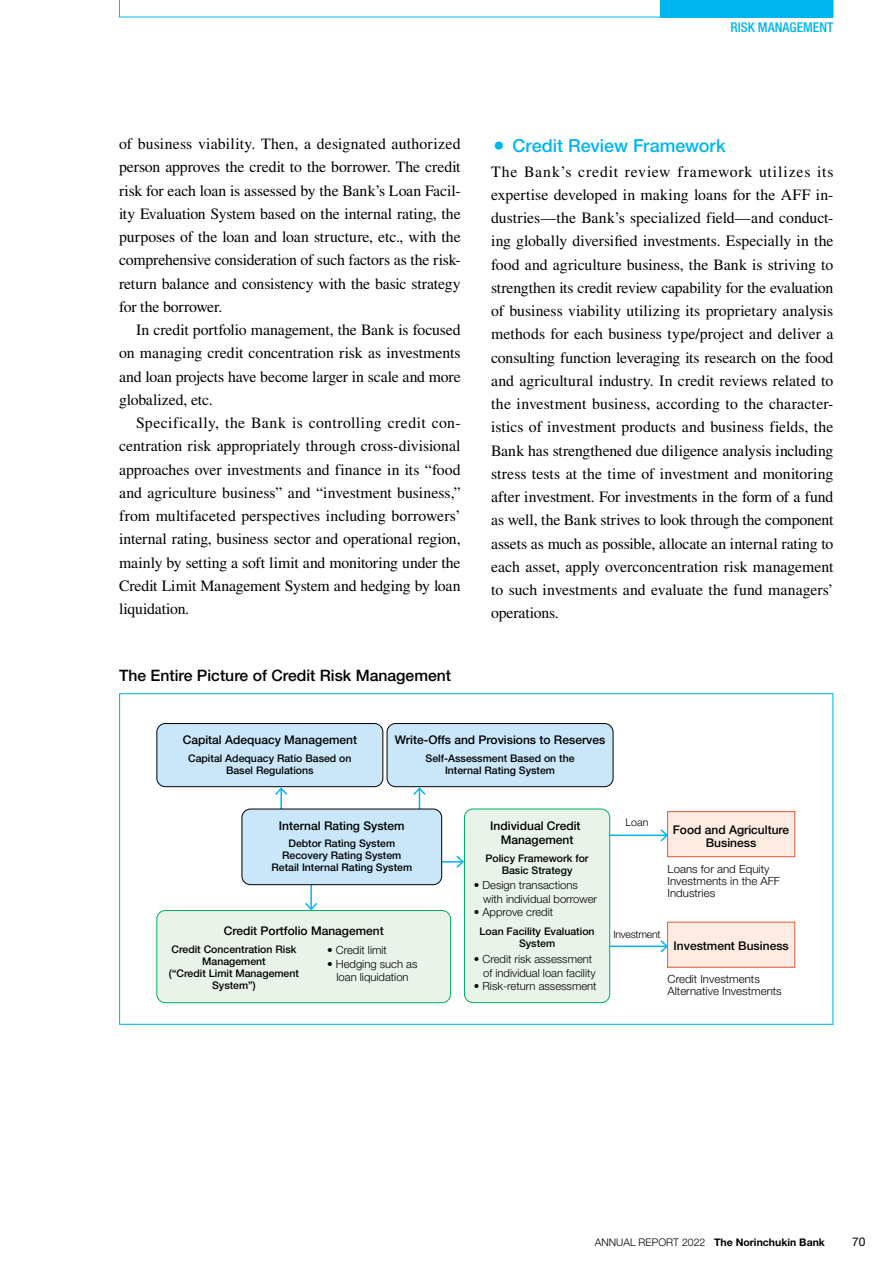
<style>
.page{position:relative;width:893px;height:1263px;background:#fff}
.page>*{position:absolute;margin:0;border:0;box-sizing:border-box;transform-origin:0 0}
.t1{font:500 18px "Helvetica Neue LT Std";color:#00b5ee}
.t2{font:15.75px/23.2px "Times LT Std";letter-spacing:-.01em;color:#000;text-align:justify}
.t3{font:500 15.75px "Helvetica Neue LT Std";color:#000}
.t4{font:500 condensed 13.5px "Helvetica Neue LT Std";color:#00b5ee}
.t5{font:500 12px/13.5px "Helvetica Neue LT Std";color:#000;text-align:center}
.t6{font:12px "Helvetica Neue LT Std";color:#000}
.t7{font:300 11.25px/13.5px "Helvetica Neue LT Std";color:#000}
.t8{font:500 10.5px/12px "Helvetica Neue LT Std";color:#000;text-align:center}
.t9{font:700 10.5px "Helvetica Neue LT Std";color:#000}
.t10{font:300 10.5px "Helvetica Neue LT Std";letter-spacing:-.025em;color:#000}
.s1{font-family:"Iwa UCDA Goth Std";font-size:9px}
.s2{font-weight:300}
</style>
<div class="page">
<svg style="left:119px;top:0;width:541px;height:17px"></svg>
<div style="left:660px;top:0;width:173px;height:17px;background:#00b5ee"></div>
<div style="left:157px;top:723px;width:226px;height:64px;background:#cae7fa;border-radius:9px"></div>
<div style="left:157px;top:723px;width:226px;height:64px;border:1px solid #000;border-radius:9px"></div>
<div style="left:387px;top:723px;width:226px;height:64px;background:#cae7fa;border-radius:9px"></div>
<div style="left:387px;top:723px;width:226px;height:64px;border:1px solid #000;border-radius:9px"></div>
<div style="left:668px;top:812px;width:127px;height:45px;background:#feece2"></div>
<div style="left:667px;top:811px;width:128px;height:46px;border:1px solid #e6563a"></div>
<hr style="left:280px;top:789px;width:2px;height:20px;background:#00b5ee">
<svg style="left:275px;top:787px;width:12px;height:8px"></svg>
<hr style="left:310px;top:885px;width:2px;height:24px;background:#00b5ee">
<svg style="left:305px;top:903px;width:12px;height:7px"></svg>
<svg style="left:442px;top:856px;width:22px;height:12px"></svg>
<hr style="left:610px;top:945px;width:56px;height:2px;background:#00b5ee">
<svg style="left:660px;top:940px;width:7px;height:12px"></svg>
<hr style="left:610px;top:834px;width:56px;height:2px;background:#00b5ee">
<svg style="left:660px;top:829px;width:8px;height:12px"></svg>
<svg style="left:413px;top:787px;width:13px;height:22px"></svg>
<div style="left:242px;top:809px;width:200px;height:76px;background:#cae7fa;border-radius:9px"></div>
<div style="left:242px;top:809px;width:200px;height:76px;border:1px solid #000;border-radius:9px"></div>
<div style="left:157px;top:910px;width:294px;height:93px;background:#eaf3ea;border-radius:9px"></div>
<div style="left:157px;top:910px;width:294px;height:93px;border:1px solid #00ad63;border-radius:9px"></div>
<div style="left:464px;top:809px;width:146px;height:194px;background:#eaf3ea;border-radius:9px"></div>
<div style="left:464px;top:809px;width:146px;height:194px;border:1px solid #00ad63;border-radius:9px"></div>
<div style="left:668px;top:922px;width:127px;height:45px;background:#feece2"></div>
<div style="left:667px;top:922px;width:128px;height:45px;border:1px solid #e6563a"></div>
<p class="t4" style="left:730px;top:19px;width:104px">RISK MANAGEMENT</p>
<p class="t2" style="left:119px;top:132px;width:343px">of business viability. Then, a designated authorized person approves the credit to the borrower. The credit risk for each loan is assessed by the Bank’s Loan Facil&shy;ity Evaluation System based on the internal rating, the purposes of the loan and loan structure, etc., with the comprehensive consideration of such factors as the risk&shy;return balance and consistency with the basic strategy for the borrower.</p>
<p class="t2" style="left:119px;top:318px;width:343px;text-indent:17px">In credit portfolio management, the Bank is focused on managing credit concentration risk as investments and loan projects have become larger in scale and more globalized, etc.</p>
<p class="t2" style="left:119px;top:411px;width:343px;text-indent:17px">Specifically, the Bank is controlling credit con&shy;centration risk appropriately through cross-divisional approaches over investments and finance in its “food and agriculture business” and “investment business,” from multifaceted perspectives including borrowers’ internal rating, business sector and operational region, mainly by setting a soft limit and monitoring under the Credit Limit Management System and hedging by loan liquidation.</p>
<p class="t3" style="left:119px;top:666px;width:334px">The Entire Picture of Credit Risk Management</p>
<p class="t1" style="left:495px;top:134px;width:233px"><span class="s1">●</span> Credit Review Framework</p>
<p class="t2" style="left:491px;top:160px;width:344px">The Bank’s credit review framework utilizes its expertise developed in making loans for the AFF in&shy;dustries—the Bank’s specialized field—and conduct&shy;ing globally diversified investments. Especially in the food and agriculture business, the Bank is striving to strengthen its credit review capability for the evaluation of business viability utilizing its proprietary analysis methods for each business type/project and deliver a consulting function leveraging its research on the food and agricultural industry. In credit reviews related to the investment business, according to the character&shy;istics of investment products and business fields, the Bank has strengthened due diligence analysis including stress tests at the time of investment and monitoring after investment. For investments in the form of a fund as well, the Bank strives to look through the component assets as much as possible, allocate an internal rating to each asset, apply overconcentration risk management to such investments and evaluate the fund managers’ operations.</p>
<p class="t5" style="left:183px;top:732px;width:176px">Capital Adequacy Management</p>
<p class="t8" style="left:188px;top:752px;width:165px">Capital Adequacy Ratio Based on<br>Basel Regulations</p>
<p class="t5" style="left:395px;top:732px;width:212px">Write-Offs and Provisions to Reserves</p>
<p class="t8" style="left:426px;top:752px;width:151px">Self-Assessment Based on the<br>Internal Rating System</p>
<p class="t5" style="left:279px;top:819px;width:127px">Internal Rating System</p>
<p class="t8" style="left:271px;top:837px;width:142px">Debtor Rating System<br>Recovery Rating System<br>Retail Internal Rating System</p>
<p class="t5" style="left:224px;top:923px;width:162px">Credit Portfolio Management</p>
<p class="t8" style="left:169px;top:943px;width:132px">Credit Concentration Risk<br>Management<br>(“Credit Limit Management<br>System”)</p>
<p class="t7" style="left:327px;top:943px;width:61px">• Credit limit</p>
<p class="t7" style="left:327px;top:956px;width:92px;text-align:center">• Hedging such as loan liquidation</p>
<p class="t5" style="left:490px;top:819px;width:92px">Individual Credit<br>Management</p>
<p class="t8" style="left:485px;top:852px;width:105px">Policy Framework for<br>Basic Strategy</p>
<p class="t7" style="left:483px;top:878px;width:115px;text-indent:-9px">• Design transactions with individual borrower</p>
<p class="t7" style="left:474px;top:905px;width:81px">• Approve credit</p>
<p class="t8" style="left:480px;top:925px;width:116px">Loan Facility Evaluation<br>System</p>
<p class="t7" style="left:483px;top:952px;width:114px;text-indent:-9px">• Credit risk assessment of individual loan facility</p>
<p class="t7" style="left:474px;top:979px;width:124px">• Risk-return assessment</p>
<p class="t10" style="left:625px;top:816px;width:25px">Loan</p>
<p class="t5" style="left:673px;top:823px;width:118px">Food and Agriculture<br>Business</p>
<p class="t7" style="left:668px;top:862px;width:114px;line-height:12px">Loans for and Equity<br>Investments in the AFF<br>Industries</p>
<p class="t10" style="left:613px;top:928px;width:49px">Investment</p>
<p class="t5" style="left:674px;top:939px;width:117px">Investment Business</p>
<p class="t7" style="left:668px;top:973px;width:116px;line-height:12px">Credit Investments<br>Alternative Investments</p>
<p class="t9" style="left:595px;top:1236px;width:232px"><span class="s2">ANNUAL REPORT 2022</span> The Norinchukin Bank</p>
<p class="t6" style="left:852px;top:1234px;width:15px">70</p>
</div>
